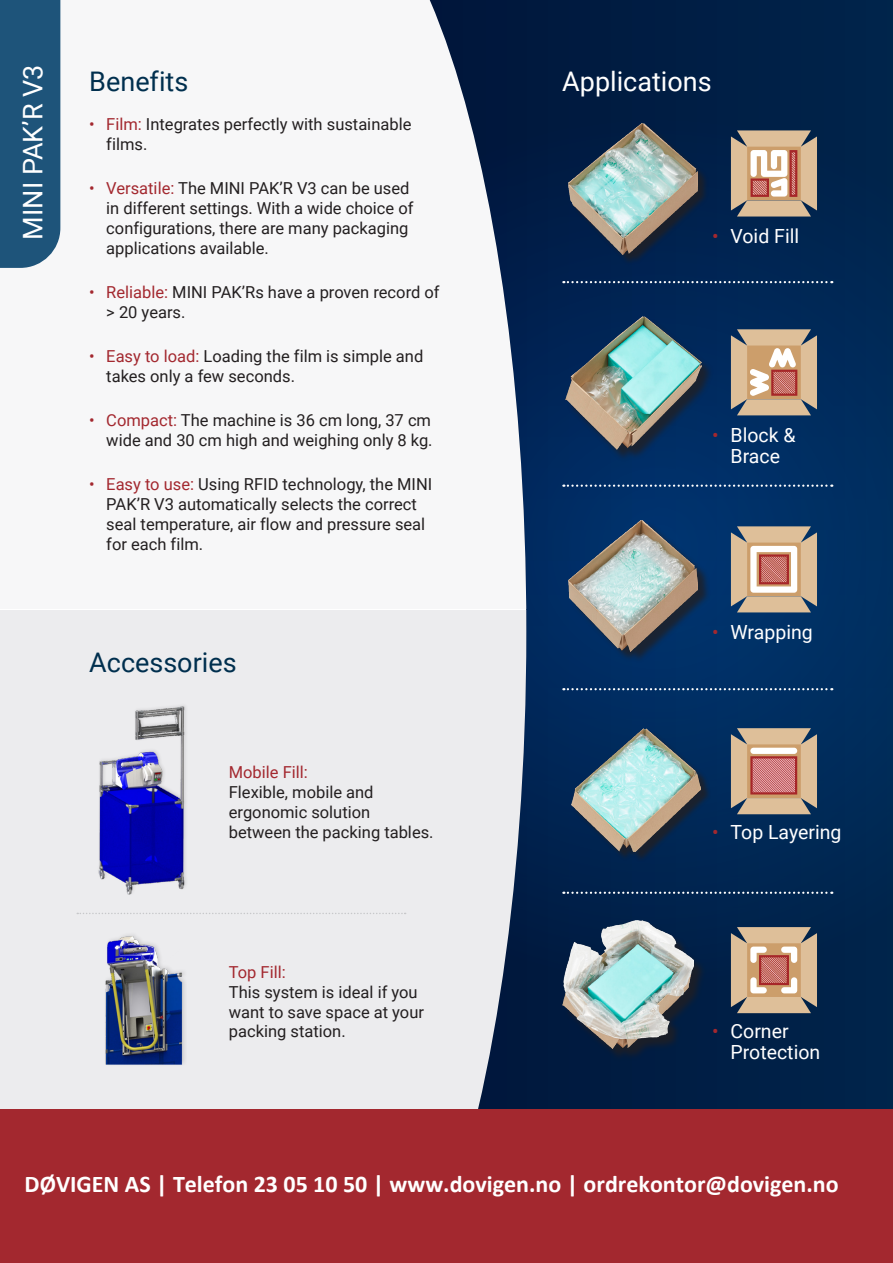
<style>
.page{position:relative;width:893px;height:1263px;background:#fff}
.page>*{position:absolute;margin:0;border:0;box-sizing:border-box;transform-origin:0 0}
.t1{font:27px "Roboto";color:#fff}
.t2{font:27px "Roboto";color:#002f4e}
.t3{font:700 24px "Calibri";color:#fff}
.t4{font:19.5px/21px "Roboto";color:#fff;text-align:center}
.list_bullet{font:16.5px/19.8px "Roboto";color:#231f20}
.s1{color:#a3282f}
</style>
<div class="page">
<div style="left:0;top:0;width:893px;height:608px;background:#f7f7f8"></div>
<div style="left:0;top:610px;width:893px;height:607px;background:#ececee"></div>
<svg style="left:430px;top:0;width:463px;height:1110px;background:#183254"></svg>
<svg style="left:430px;top:109px;width:463px;height:878px"></svg>
<svg style="left:563px;top:281px;width:269px;height:2px"></svg>
<svg style="left:563px;top:484px;width:269px;height:3px"></svg>
<svg style="left:563px;top:688px;width:269px;height:2px"></svg>
<div style="left:0;top:0;width:60px;height:268px;background:#1e547a"></div>
<img style="left:98px;top:705px;width:88px;height:190px">
<img style="left:105px;top:935px;width:80px;height:130px">
<svg style="left:77px;top:913px;width:329px;height:1px"></svg>
<div style="left:0;top:1110px;width:893px;height:153px;background:#a3282f"></div>
<div style="left:570px;top:125px;width:139px;height:141px;background:#231f20;opacity:.75"></div>
<img style="left:569px;top:123px;width:128px;height:131px">
<svg style="left:731px;top:130px;width:86px;height:87px;background:#cdad92"></svg>
<div style="left:567px;top:319px;width:147px;height:143px;background:#231f20;opacity:.75"></div>
<img style="left:565px;top:317px;width:136px;height:132px">
<svg style="left:731px;top:329px;width:86px;height:86px;background:#cdac8f"></svg>
<div style="left:571px;top:522px;width:140px;height:142px;background:#231f20;opacity:.75"></div>
<img style="left:569px;top:520px;width:129px;height:131px">
<svg style="left:731px;top:526px;width:86px;height:86px;background:#cfaf96"></svg>
<div style="left:573px;top:730px;width:138px;height:132px;background:#231f20;opacity:.75"></div>
<img style="left:571px;top:728px;width:129px;height:124px">
<svg style="left:731px;top:728px;width:86px;height:86px;background:#cba28b"></svg>
<svg style="left:563px;top:892px;width:269px;height:2px"></svg>
<svg style="left:731px;top:927px;width:86px;height:86px;background:#cdaa8c"></svg>
<div style="left:564px;top:922px;width:143px;height:140px;background:#231f20;opacity:.75"></div>
<img style="left:562px;top:920px;width:131px;height:129px">
<p class="t1" style="left:14px;top:240px;width:177px;rotate:-90deg">MINI PAK’R V3</p>
<p class="t2" style="left:89px;top:62px;width:101px">Benefits</p>
<p class="list_bullet" style="left:106px;top:114px;width:307px;text-indent:-17px"><span class="s1">• Film:</span> Integrates perfectly with sustainable films.</p>
<p class="list_bullet" style="left:106px;top:178px;width:309px;text-indent:-17px"><span class="s1">• Versatile:</span> The MINI PAK’R V3 can be used in different settings. With a wide choice of configurations, there are many packaging applications available.</p>
<p class="list_bullet" style="left:106px;top:282px;width:335px;text-indent:-17px"><span class="s1">• Reliable:</span> MINI PAK’Rs have a proven record of &gt; 20 years.</p>
<p class="list_bullet" style="left:106px;top:346px;width:318px;text-indent:-17px"><span class="s1">• Easy to load:</span> Loading the film is simple and takes only a few seconds.</p>
<p class="list_bullet" style="left:89px;top:410px;width:345px;text-align:right"><span class="s1">• Compact:</span> The machine is 36 cm long, 37 cm wide and 30 cm high and weighing only 8 kg.</p>
<p class="list_bullet" style="left:106px;top:474px;width:328px;text-indent:-17px"><span class="s1">• Easy to use:</span> Using RFID technology, the MINI PAK’R V3 automatically selects the correct seal temperature, air flow and pressure seal for each film.</p>
<p class="t2" style="left:89px;top:643px;width:149px">Accessories</p>
<p class="list_bullet" style="left:229px;top:762px;width:206px"><span class="s1">Mobile Fill:<br></span>Flexible, mobile and ergonomic solution between the packing tables.</p>
<p class="list_bullet" style="left:229px;top:961px;width:197px"><span class="s1">Top Fill:<br></span>This system is ideal if you want to save space at your packing station.</p>
<p class="t1" style="left:562px;top:62px;width:151px">Applications</p>
<p class="t4" style="left:712px;top:225px;width:88px"><span class="s1">•</span> Void Fill</p>
<p class="t4" style="left:712px;top:424px;width:85px"><span class="s1">•</span> Block &amp;<br>Brace</p>
<p class="t4" style="left:712px;top:621px;width:102px"><span class="s1">•</span> Wrapping</p>
<p class="t4" style="left:712px;top:821px;width:131px"><span class="s1">•</span> Top Layering</p>
<p class="t4" style="left:730px;top:1020px;width:91px;text-align:left;text-indent:-18px"><span class="s1">•</span> Corner<br>Protection</p>
<h2 class="t3" style="left:25px;top:1167px;width:816px">DØVIGEN AS | Telefon 23 05 10 50 | www.dovigen.no | ordrekontor@dovigen.no</h2>
</div>
